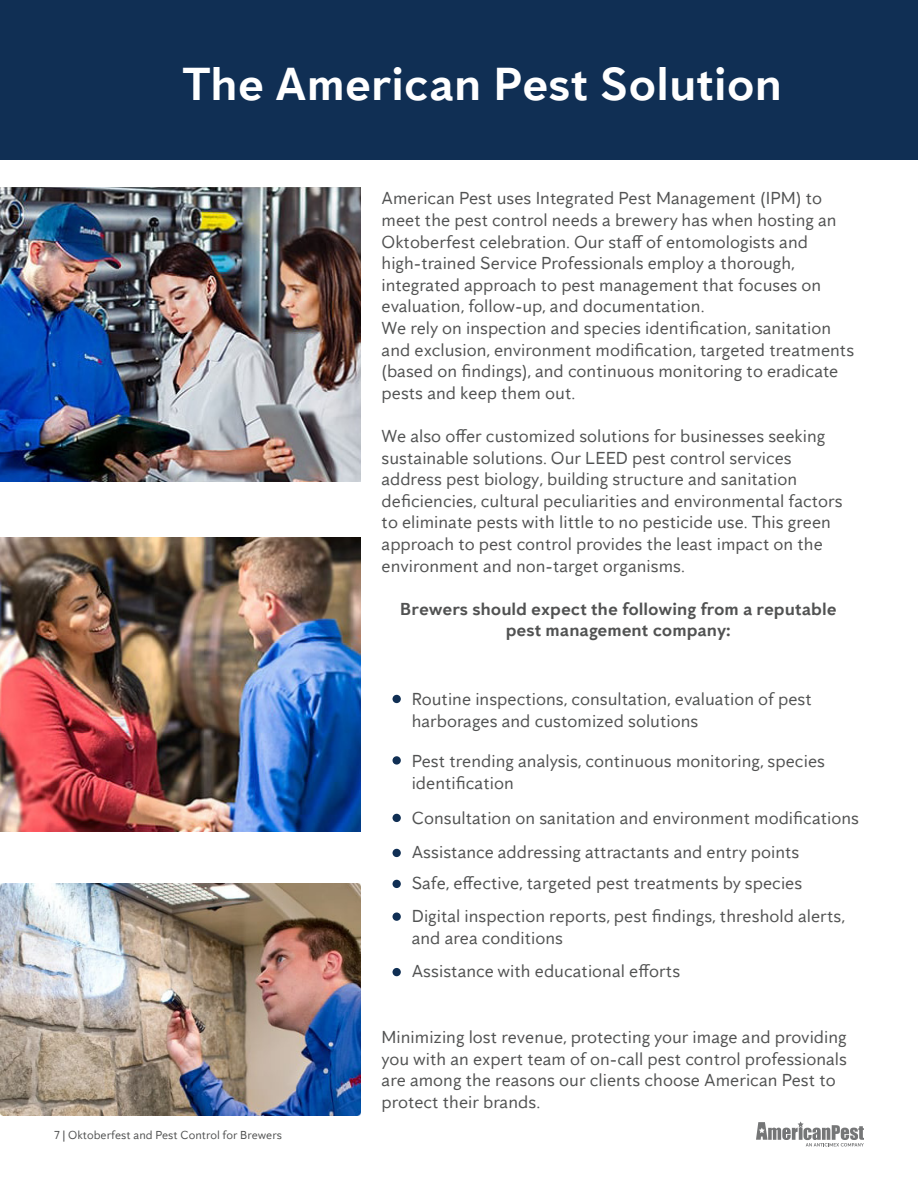
<style>
.page{position:relative;width:918px;height:1188px;background:#fff}
.page>*{position:absolute;margin:0;border:0;box-sizing:border-box;transform-origin:0 0}
.t1{font:700 48px "Anticimex Sans";color:#fff}
.t2{font:18px/21.6px "Anticimex Sans";color:#515252}
.t3{font:700 18px/21.6px "Anticimex Sans";color:#515252;text-align:center}
.t4{font:12px "Anticimex Sans";color:#515252}
</style>
<div class="page">
<img style="left:0;top:187px;width:360px;height:294px">
<div style="left:393px;top:695px;width:8px;height:8px;background:#102f54;border-radius:50%"></div>
<div style="left:393px;top:756px;width:8px;height:9px;background:#102f54;border-radius:50%"></div>
<div style="left:393px;top:814px;width:8px;height:8px;background:#102f54;border-radius:50%"></div>
<div style="left:393px;top:849px;width:8px;height:8px;background:#102f54;border-radius:50%"></div>
<div style="left:393px;top:880px;width:8px;height:8px;background:#102f54;border-radius:50%"></div>
<div style="left:393px;top:912px;width:8px;height:9px;background:#102f54;border-radius:50%"></div>
<div style="left:393px;top:968px;width:8px;height:8px;background:#102f54;border-radius:50%"></div>
<img style="left:0;top:537px;width:360px;height:294px">
<svg style="left:756px;top:1121px;width:108px;height:26px"></svg>
<img style="left:0;top:884px;width:360px;height:232px">
<div style="left:0;top:0;width:918px;height:160px;background:#102f54"></div>
<p class="t1" style="left:183px;top:54px;width:601px">The American Pest Solution</p>
<p class="t2" style="left:382px;top:187px;width:457px">American Pest uses Integrated Pest Management (IPM) to meet the pest control needs a brewery has when hosting an Oktoberfest celebration. Our staff of entomologists and high-trained Service Professionals employ a thorough, integrated approach to pest management that focuses on evaluation, follow-up, and documentation.</p>
<p class="t2" style="left:382px;top:317px;width:474px">We rely on inspection and species identification, sanitation and exclusion, environment modification, targeted treatments (based on findings), and continuous monitoring to eradicate pests and keep them out.</p>
<p class="t2" style="left:382px;top:425px;width:463px">We also offer customized solutions for businesses seeking sustainable solutions. Our LEED pest control services address pest biology, building structure and sanitation deficiencies, cultural peculiarities and environmental factors to eliminate pests with little to no pesticide use. This green approach to pest control provides the least impact on the environment and non-target organisms.</p>
<p class="t3" style="left:400px;top:598px;width:438px">Brewers should expect the following from a reputable pest management company:</p>
<p class="t2" style="left:412px;top:688px;width:402px">Routine inspections, consultation, evaluation of pest harborages and customized solutions</p>
<p class="t2" style="left:412px;top:750px;width:415px">Pest trending analysis, continuous monitoring, species identification</p>
<p class="t2" style="left:412px;top:806px;width:449px">Consultation on sanitation and environment modifications</p>
<p class="t2" style="left:412px;top:841px;width:389px">Assistance addressing attractants and entry points</p>
<p class="t2" style="left:412px;top:872px;width:392px">Safe, effective, targeted pest treatments by species</p>
<p class="t2" style="left:412px;top:905px;width:435px">Digital inspection reports, pest findings, threshold alerts, and area conditions</p>
<p class="t2" style="left:412px;top:960px;width:270px">Assistance with educational efforts</p>
<p class="t4" style="left:54px;top:1128px;width:230px">7 | Oktoberfest and Pest Control for Brewers</p>
<p class="t2" style="left:382px;top:1026px;width:467px">Minimizing lost revenue, protecting your image and providing you with an expert team of on-call pest control professionals are among the reasons our clients choose American Pest to protect their brands.</p>
</div>
